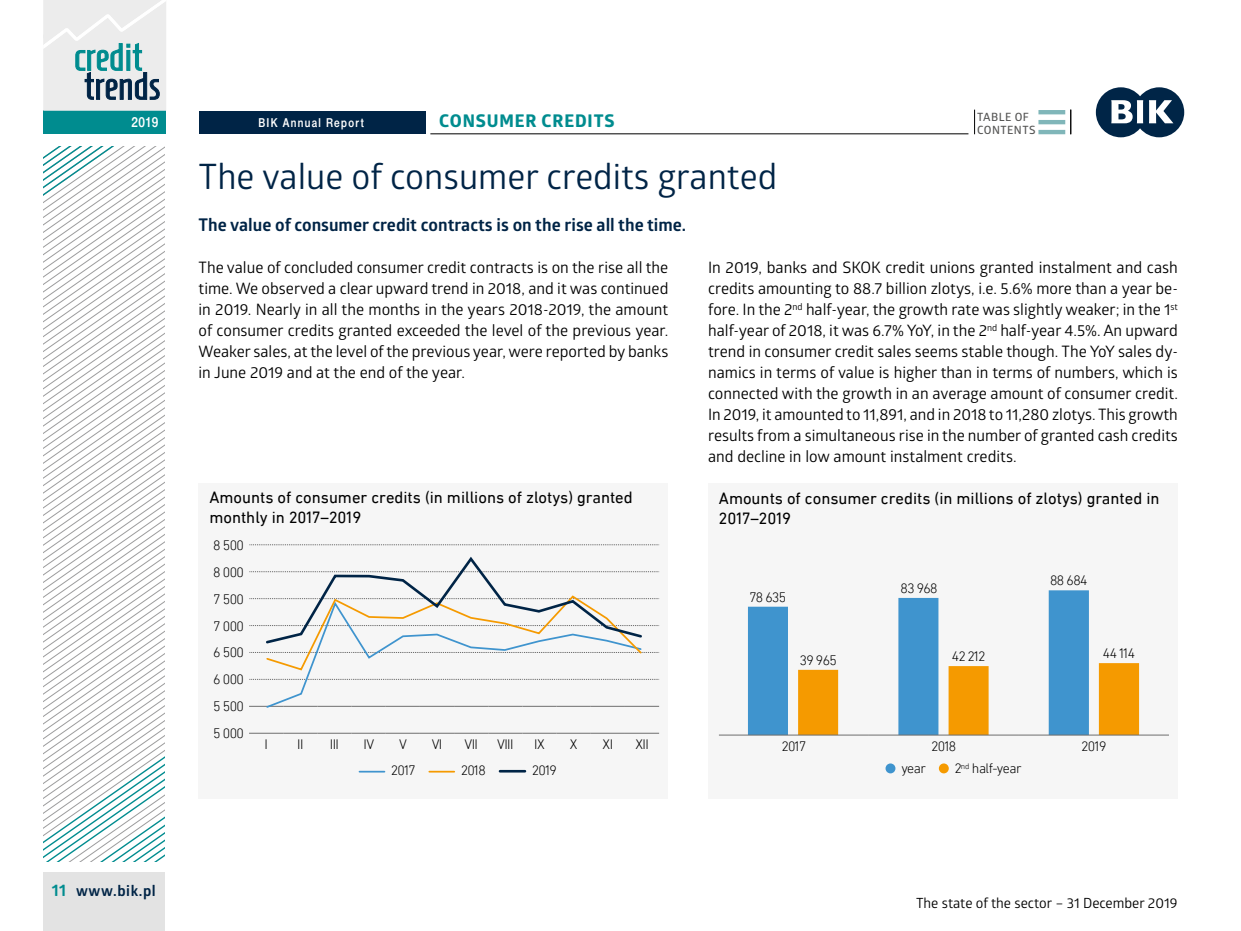
<style>
.page{position:relative;width:1241px;height:931px;background:#fff}
.page>*{position:absolute;margin:0;border:0;box-sizing:border-box;transform-origin:0 0}
.t1{font:35px "Glober";color:#002446}
.t2{font:700 17.5px "Glober";color:#002446}
.t3{font:700 17.5px "Globerx";letter-spacing:.05em;color:#008c8f}
.t4{font:16.62px/19.9px "DIN Next LT Pro";color:#000}
.t5{font:15.75px/21px "Glober";color:#000}
.t6{font:700 14.88px "Glober";letter-spacing:.04em;color:#002446}
.t7{font:300 14px/26.9px "DIN Next LT Pro";letter-spacing:-.04em;color:#000;text-align:justify}
.t8{font:14px "Glober";color:#000}
.t9{font:14px "Switzer Cnd EFN Medium";color:#fff}
.t10{font:12.25px "Switzer Cnd EFN Medium";letter-spacing:.105em;color:#fff}
.t11{font:600 11.38px/13.1px "Glober";letter-spacing:.04em;color:#565655}
.s1{font-size:16.62px;color:#008c8f}
</style>
<div class="page">
<hr style="left:430px;top:133px;width:538px;height:1px;background:#000">
<svg style="left:974px;top:110px;width:1px;height:24px"></svg>
<div style="left:199px;top:111px;width:227px;height:23px;background:#002446"></div>
<hr style="left:1038px;top:110px;width:27px;height:4px;background:#80b6b9">
<hr style="left:1038px;top:120px;width:27px;height:4px;background:#80b6b9">
<hr style="left:1038px;top:130px;width:27px;height:4px;background:#80b6b9">
<svg style="left:1070px;top:110px;width:1px;height:24px"></svg>
<svg style="left:1095px;top:87px;width:88px;height:50px"></svg>
<svg style="left:43px;top:0;width:123px;height:930px"></svg>
<div style="left:198px;top:483px;width:470px;height:315px;background:#f6f6f6"></div>
<hr style="left:249px;top:732px;width:34px;height:1px;background:#6e6e6e">
<hr style="left:283px;top:732px;width:34px;height:1px;background:#6e6e6e">
<hr style="left:317px;top:732px;width:34px;height:1px;background:#6e6e6e">
<hr style="left:351px;top:732px;width:34px;height:1px;background:#6e6e6e">
<hr style="left:385px;top:732px;width:35px;height:1px;background:#6e6e6e">
<hr style="left:420px;top:732px;width:34px;height:1px;background:#6e6e6e">
<hr style="left:454px;top:732px;width:34px;height:1px;background:#6e6e6e">
<hr style="left:488px;top:732px;width:34px;height:1px;background:#6e6e6e">
<hr style="left:522px;top:732px;width:34px;height:1px;background:#6e6e6e">
<hr style="left:556px;top:732px;width:34px;height:1px;background:#6e6e6e">
<hr style="left:590px;top:732px;width:35px;height:1px;background:#6e6e6e">
<hr style="left:625px;top:732px;width:34px;height:1px;background:#6e6e6e">
<svg style="left:249px;top:544px;width:410px;height:1px"></svg>
<hr style="left:359px;top:770px;width:25px;height:2px;background:#3f94ce">
<hr style="left:429px;top:770px;width:25px;height:2px;background:#f59a00">
<hr style="left:500px;top:769px;width:25px;height:3px;background:#002446">
<svg style="left:249px;top:556px;width:410px;height:152px"></svg>
<div style="left:708px;top:483px;width:469px;height:315px;background:#f6f6f6"></div>
<div style="left:885px;top:763px;width:10px;height:10px;background:#3f94ce;border-radius:50%"></div>
<div style="left:938px;top:763px;width:10px;height:10px;background:#f59a00;border-radius:50%"></div>
<svg style="left:748px;top:590px;width:340px;height:144px"></svg>
<svg style="left:798px;top:663px;width:340px;height:71px"></svg>
<hr style="left:718px;top:734px;width:150px;height:1px;background:#6e6e6e">
<hr style="left:868px;top:734px;width:150px;height:1px;background:#6e6e6e">
<hr style="left:1018px;top:734px;width:150px;height:1px;background:#6e6e6e">
<p class="t9" style="left:131px;top:114px;width:28px">2019</p>
<p class="t10" style="left:258px;top:115px;width:107px">BIK Annual Report</p>
<p class="t3" style="left:439px;top:108px;width:177px">CONSUMER CREDITS</p>
<h1 class="t1" style="left:198px;top:152px;width:580px">The value of consumer credits granted</h1>
<p class="t2" style="left:198px;top:213px;width:489px">The value of consumer credit contracts is on the rise all the time.</p>
<p class="t11" style="left:977px;top:110px;width:60px">TABLE OF<br>CONTENTS</p>
<p class="t5" style="left:198px;top:256px;width:471px">The value of concluded consumer credit contracts is on the rise all the time. We observed a clear upward trend in 2018, and it was continued in 2019. Nearly in all the months in the years 2018-2019, the amount of consumer credits granted exceeded the level of the previous year.<br>Weaker sales, at the level of the previous year, were reported by banks in June 2019 and at the end of the year.</p>
<p class="t5" style="left:708px;top:256px;width:471px">In 2019, banks and SKOK credit unions granted instalment and cash credits amounting to 88.7 billion zlotys, i.e. 5.6% more than a year be&shy;fore. In the 2<sup>nd</sup> half-year, the growth rate was slightly weaker; in the 1<sup>st </sup>half-year of 2018, it was 6.7% YoY, in the 2<sup>nd</sup> half-year 4.5%. An upward trend in consumer credit sales seems stable though. The YoY sales dy&shy;namics in terms of value is higher than in terms of numbers, which is connected with the growth in an average amount of consumer credit.<br>In 2019, it amounted to 11,891, and in 2018 to 11,280 zlotys. This growth results from a simultaneous rise in the number of granted cash credits and decline in low amount instalment credits.</p>
<p class="t6" style="left:52px;top:879px;width:105px"><span class="s1">11</span> www.bik.pl</p>
<p class="t4" style="left:209px;top:487px;width:425px">Amounts of consumer credits (in millions of zlotys) granted monthly in 2017–2019</p>
<p class="t7" style="left:213px;top:531px;width:32px">8 500<br>8 000<br>7 500<br>7 000<br>6 500<br>6 000<br>5 500<br>5 000</p>
<p class="t7" style="left:264px;top:730px;width:5px">I</p>
<p class="t7" style="left:297px;top:730px;width:8px">II</p>
<p class="t7" style="left:330px;top:730px;width:11px">III</p>
<p class="t7" style="left:363px;top:730px;width:12px">IV</p>
<p class="t7" style="left:399px;top:730px;width:9px">V</p>
<p class="t7" style="left:431px;top:730px;width:12px">VI</p>
<p class="t7" style="left:464px;top:730px;width:15px">VII</p>
<p class="t7" style="left:497px;top:730px;width:18px">VIII</p>
<p class="t7" style="left:534px;top:730px;width:12px">IX</p>
<p class="t7" style="left:570px;top:730px;width:9px">X</p>
<p class="t7" style="left:602px;top:730px;width:12px">XI</p>
<p class="t7" style="left:635px;top:730px;width:15px">XII</p>
<p class="t7" style="left:391px;top:756px;width:26px">2017</p>
<p class="t7" style="left:461px;top:756px;width:26px">2018</p>
<p class="t7" style="left:532px;top:756px;width:26px">2019</p>
<p class="t4" style="left:718px;top:488px;width:442px">Amounts of consumer credits (in millions of zlotys) granted in<br>2017–2019</p>
<p class="t7" style="left:749px;top:583px;width:38px">78 635</p>
<p class="t7" style="left:799px;top:646px;width:38px">39 965</p>
<p class="t7" style="left:900px;top:574px;width:38px">83 968</p>
<p class="t7" style="left:1049px;top:566px;width:39px">88 684</p>
<p class="t7" style="left:951px;top:642px;width:35px">42 212</p>
<p class="t7" style="left:1102px;top:639px;width:34px">44 114</p>
<p class="t7" style="left:781px;top:731px;width:26px">2017</p>
<p class="t7" style="left:931px;top:731px;width:26px">2018</p>
<p class="t7" style="left:1081px;top:731px;width:26px">2019</p>
<p class="t7" style="left:901px;top:754px;width:26px">year</p>
<p class="t7" style="left:954px;top:754px;width:68px">2<sup>nd</sup> half-year</p>
<p class="t8" style="left:915px;top:892px;width:263px">The state of the sector – 31 December 2019</p>
</div>
